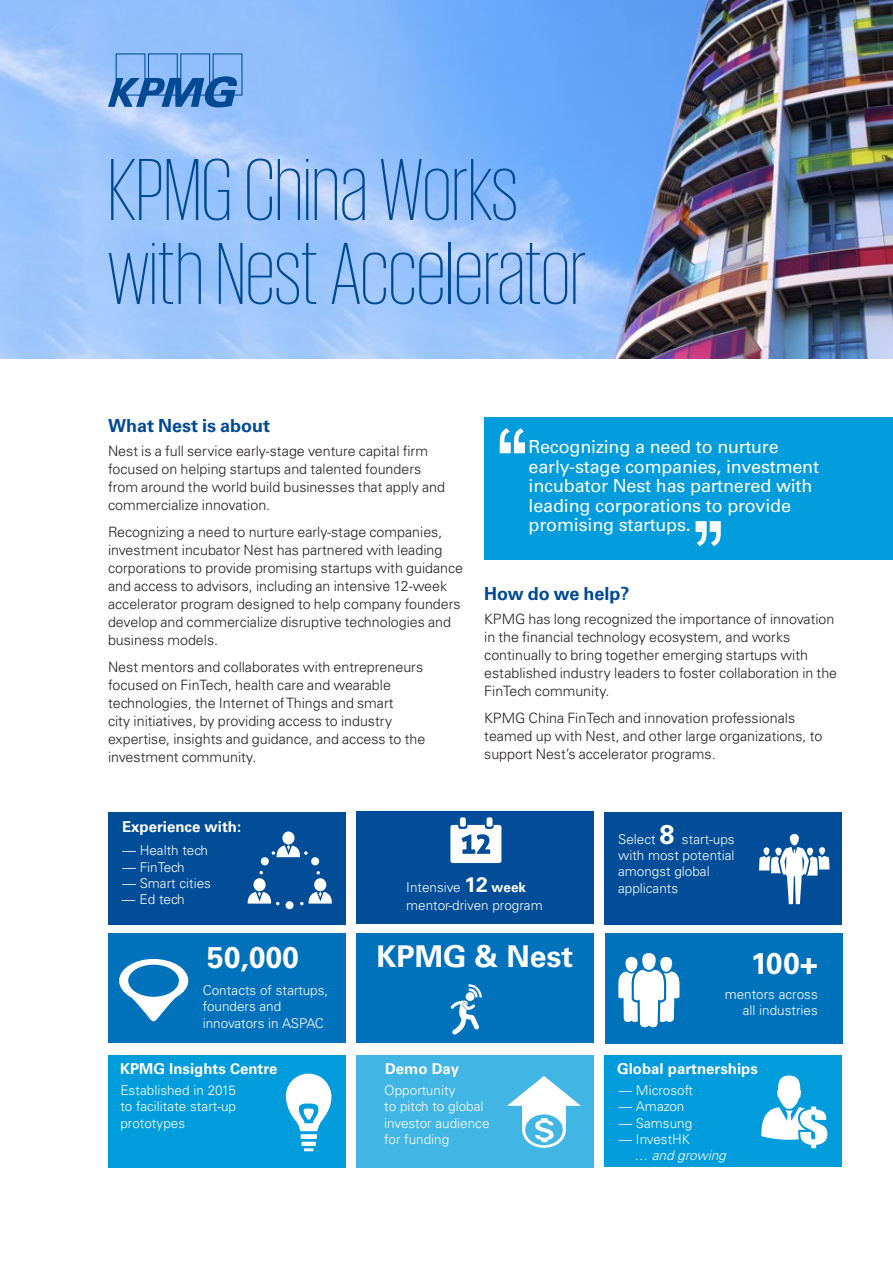
<style>
.page{position:relative;width:893px;height:1263px;background:#fff}
.page>*{position:absolute;margin:0;border:0;box-sizing:border-box;transform-origin:0 0}
.t1{font:200 90px/84px "KPMG";color:#014a93}
.t2{font:700 30px "Univers LT Std";color:#fff}
.t3{font:18px/19.5px "Univers LT Std";letter-spacing:-.01em;color:#fff}
.t4{font:700 18px "Univers LT Std";color:#014a93}
.t5{font:700 15px "Univers LT Std";color:#fff}
.t6{font:300 14.25px/18px "Univers LT Std";color:#231f20}
.t7{font:300 13.5px/16.2px "Univers LT Std";color:#fff}
.t8{font:italic 300 13.5px "Univers LT Std";color:#fff}
.s1{font-weight:700;font-size:21px}
.s2{font-weight:700}
.s3{font-weight:700;font-size:27px}
</style>
<div class="page">
<img style="left:0;top:0;width:893px;height:358px">
<svg style="left:108px;top:53px;width:134px;height:54px;background:#6197d6"></svg>
<div style="left:484px;top:417px;width:409px;height:142px;background:#009cdc"></div>
<svg style="left:500px;top:428px;width:25px;height:25px"></svg>
<svg style="left:696px;top:521px;width:25px;height:25px"></svg>
<div style="left:109px;top:812px;width:237px;height:112px;background:#014d97"></div>
<div style="left:605px;top:812px;width:237px;height:113px;background:#014d97"></div>
<div style="left:108px;top:1055px;width:237px;height:112px;background:#009cdc"></div>
<div style="left:605px;top:934px;width:237px;height:110px;background:#0072bc"></div>
<svg style="left:618px;top:953px;width:62px;height:75px"></svg>
<div style="left:108px;top:934px;width:237px;height:109px;background:#0072bc"></div>
<svg style="left:119px;top:959px;width:69px;height:63px"></svg>
<div style="left:357px;top:811px;width:237px;height:113px;background:#014d97"></div>
<div style="left:605px;top:1055px;width:237px;height:112px;background:#009cdc"></div>
<div style="left:282px;top:831px;width:13px;height:13px;background:#fff;border-radius:50%"></div>
<div style="left:253px;top:878px;width:13px;height:13px;background:#fff;border-radius:50%"></div>
<div style="left:314px;top:878px;width:12px;height:13px;background:#fff;border-radius:50%"></div>
<div style="left:311px;top:857px;width:8px;height:8px;background:#fff;border-radius:50%"></div>
<div style="left:286px;top:901px;width:8px;height:8px;background:#fff;border-radius:50%"></div>
<svg style="left:300px;top:892px;width:32px;height:13px"></svg>
<svg style="left:272px;top:845px;width:36px;height:12px"></svg>
<svg style="left:247px;top:892px;width:32px;height:13px"></svg>
<div style="left:261px;top:857px;width:8px;height:8px;background:#fff;border-radius:50%"></div>
<div style="left:460px;top:817px;width:6px;height:10px;background:#fff;border-radius:2px"></div>
<div style="left:487px;top:817px;width:5px;height:10px;background:#fff;border-radius:2px"></div>
<svg style="left:450px;top:825px;width:51px;height:38px;background:#cddcea"></svg>
<svg style="left:285px;top:1074px;width:47px;height:57px"></svg>
<div style="left:301px;top:1134px;width:16px;height:5px;background:#fff"></div>
<hr style="left:301px;top:1142px;width:15px;height:4px;background:#fff">
<svg style="left:304px;top:1148px;width:9px;height:3px"></svg>
<svg style="left:759px;top:834px;width:71px;height:70px"></svg>
<div style="left:357px;top:934px;width:237px;height:109px;background:#0072bc"></div>
<svg style="left:451px;top:984px;width:31px;height:50px"></svg>
<div style="left:356px;top:1055px;width:237px;height:112px;background:#41b5e4"></div>
<svg style="left:507px;top:1076px;width:74px;height:72px"></svg>
<svg style="left:761px;top:1075px;width:66px;height:73px"></svg>
<h1 class="t1" style="left:108px;top:146px;width:480px">KPMG China Works with Nest Accelerator</h1>
<p class="t4" style="left:108px;top:415px;width:164px">What Nest is about</p>
<p class="t6" style="left:108px;top:441px;width:339px">Nest is a full service early-stage venture capital firm focused on helping startups and talented founders from around the world build businesses that apply and commercialize innovation.</p>
<p class="t6" style="left:108px;top:522px;width:357px">Recognizing a need to nurture early-stage companies, investment incubator Nest has partnered with leading corporations to provide promising startups with guidance and access to advisors, including an intensive 12-week accelerator program designed to help company founders develop and commercialize disruptive technologies and business models.</p>
<p class="t6" style="left:108px;top:657px;width:319px">Nest mentors and collaborates with entrepreneurs focused on FinTech, health care and wearable technologies, the Internet of Things and smart<br>city initiatives, by providing access to industry expertise, insights and guidance, and access to the investment community.</p>
<p class="t3" style="left:529px;top:437px;width:292px">Recognizing a need to nurture early-stage companies, investment incubator Nest has partnered with leading corporations to provide promising startups.</p>
<p class="t4" style="left:484px;top:583px;width:147px">How do we help?</p>
<p class="t6" style="left:484px;top:609px;width:354px">KPMG has long recognized the importance of innovation in the financial technology ecosystem, and works continually to bring together emerging startups with established industry leaders to foster collaboration in the FinTech community.</p>
<p class="t6" style="left:484px;top:708px;width:340px">KPMG China FinTech and innovation professionals teamed up with Nest, and other large organizations, to support Nest’s accelerator programs.</p>
<p class="t5" style="left:122px;top:818px;width:121px">Experience with:</p>
<p class="t7" style="left:122px;top:842px;width:87px">— Health tech</p>
<p class="t7" style="left:122px;top:859px;width:64px">— FinTech</p>
<p class="t7" style="left:122px;top:875px;width:90px">— Smart cities</p>
<p class="t7" style="left:122px;top:891px;width:64px">— Ed tech</p>
<p class="t7" style="left:406px;top:878px;width:138px;line-height:18px">Intensive <span class="s1">12</span> <span class="s2">week </span>mentor-driven program</p>
<h2 class="t2" style="left:207px;top:940px;width:93px">50,000</h2>
<h2 class="t2" style="left:377px;top:938px;width:198px">KPMG &amp; Nest</h2>
<p class="t7" style="left:203px;top:982px;width:127px">Contacts of startups, founders and innovators in ASPAC</p>
<p class="t7" style="left:618px;top:831px;width:118px">Select <span class="s3">8</span> start-ups with most potential amongst global applicants</p>
<h2 class="t2" style="left:751px;top:946px;width:69px">100+</h2>
<p class="t7" style="left:725px;top:986px;width:95px;text-align:right">mentors across all industries</p>
<p class="t5" style="left:120px;top:1060px;width:159px">KPMG Insights Centre</p>
<p class="t5" style="left:385px;top:1060px;width:76px">Demo Day</p>
<p class="t5" style="left:617px;top:1060px;width:142px">Global partnerships</p>
<p class="t7" style="left:120px;top:1082px;width:117px;text-align:justify">Established in 2015 to facilitate start-up prototypes</p>
<p class="t7" style="left:384px;top:1082px;width:107px">Opportunity<br>to pitch to global investor audience for funding</p>
<p class="t7" style="left:619px;top:1082px;width:76px">— Microsoft</p>
<p class="t7" style="left:619px;top:1098px;width:67px">— Amazon</p>
<p class="t7" style="left:619px;top:1115px;width:75px">— Samsung</p>
<p class="t7" style="left:619px;top:1131px;width:73px">— InvestHK</p>
<p class="t8" style="left:634px;top:1147px;width:97px">… andgrowing</p>
</div>
